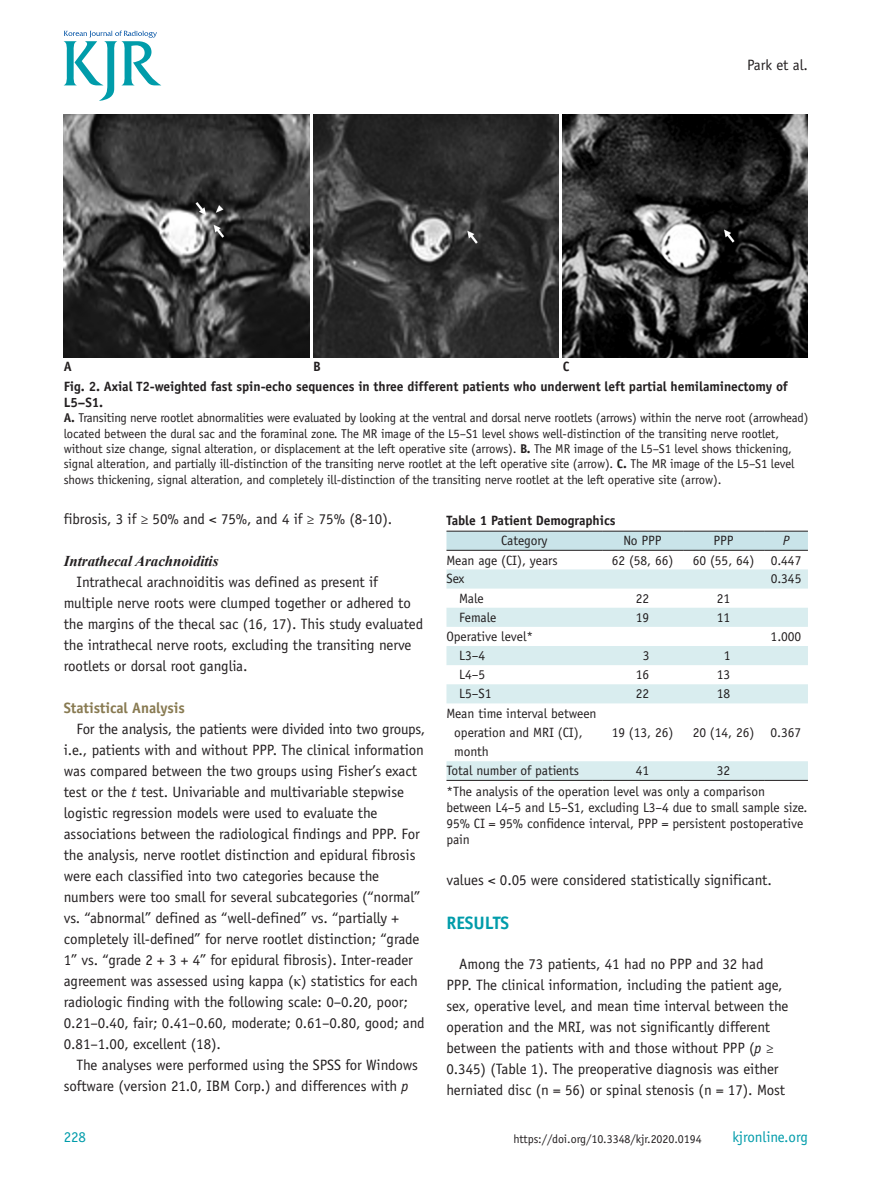
<style>
.page{position:relative;width:893px;height:1191px;background:#fff}
.page>*{position:absolute;margin:0;border:0;box-sizing:border-box;transform-origin:0 0}
.t1{font:700 18px "Officina Sans Std";letter-spacing:-.005em;color:#009caa}
.t2{font:15px/21px "Officina Sans Std";letter-spacing:-.005em;color:#231f20}
.t3{font:italic 700 15px "Times New Roman";letter-spacing:-.005em;color:#231f20}
.t4{font:700 15px "Officina Sans Std";letter-spacing:-.005em;color:#887a51}
.t5{font:15px "Officina Sans Std";letter-spacing:-.005em;color:#009caa}
.t6{font:13.5px/18.8px "Officina Sans Std";letter-spacing:-.005em;color:#231f20}
.t7{font:700 13.5px/16.2px "Officina Sans Std";letter-spacing:-.005em;color:#231f20}
.t8{font:italic 13.5px "Officina Sans Std";color:#231f20}
.t9{font:12.75px/15.3px "Officina Sans Std";letter-spacing:-.01em;color:#231f20}
.t10{font:12px "Officina Sans Std";letter-spacing:-.005em;color:#231f20}
.s1{font-weight:700}
.s2{font-style:italic}
.s3{font-family:"Times New Roman"}
.s4{font-weight:400}
</style>
<div class="page">
<svg style="left:64px;top:31px;width:97px;height:70px"></svg>
<img style="left:64px;top:115px;width:245px;height:242px">
<img style="left:313px;top:115px;width:245px;height:242px">
<img style="left:563px;top:115px;width:245px;height:242px">
<div style="left:446px;top:532px;width:362px;height:18px;background:#c9e4e9"></div>
<svg style="left:446px;top:569px;width:362px;height:211px"></svg>
<hr style="left:446px;top:780px;width:156px;height:1px;background:#231f20">
<hr style="left:602px;top:780px;width:81px;height:1px;background:#231f20">
<hr style="left:683px;top:780px;width:81px;height:1px;background:#231f20">
<hr style="left:764px;top:780px;width:44px;height:1px;background:#231f20">
<hr style="left:446px;top:531px;width:156px;height:1px;background:#231f20">
<hr style="left:602px;top:531px;width:81px;height:1px;background:#231f20">
<hr style="left:683px;top:531px;width:81px;height:1px;background:#231f20">
<hr style="left:764px;top:531px;width:44px;height:1px;background:#231f20">
<hr style="left:446px;top:550px;width:156px;height:1px;background:#231f20">
<hr style="left:602px;top:550px;width:81px;height:1px;background:#231f20">
<hr style="left:683px;top:550px;width:81px;height:1px;background:#231f20">
<hr style="left:764px;top:550px;width:44px;height:1px;background:#231f20">
<p class="t7" style="left:64px;top:358px;width:10px">A</p>
<p class="t7" style="left:313px;top:358px;width:9px">B</p>
<p class="t7" style="left:563px;top:358px;width:8px">C</p>
<p class="t2" style="left:747px;top:54px;width:62px">Park et al.</p>
<p class="t7" style="left:64px;top:378px;width:725px">Fig. 2. Axial T2-weighted fast spin-echo sequences in three different patients who underwent left partial hemilaminectomy of<br>L5–S1.</p>
<p class="t9" style="left:64px;top:410px;width:746px"><span class="s1">A.</span> Transiting nerve rootlet abnormalities were evaluated by looking at the ventral and dorsal nerve rootlets (arrows) within the nerve root (arrowhead) located between the dural sac and the foraminal zone. The MR image of the L5–S1 level shows well-distinction of the transiting nerve rootlet, without size change, signal alteration, or displacement at the left operative site (arrows). <span class="s1">B.</span> The MR image of the L5–S1 level shows thickening, signal alteration, and partially ill-distinction of the transiting nerve rootlet at the left operative site (arrow). <span class="s1">C.</span> The MR image of the L5–S1 level shows thickening, signal alteration, and completely ill-distinction of the transiting nerve rootlet at the left operative site (arrow).</p>
<p class="t2" style="left:64px;top:508px;width:330px">fibrosis, 3 if ≥ 50% and &lt; 75%, and 4 if ≥ 75% (8-10).</p>
<p class="t3" style="left:64px;top:550px;width:156px">Intrathecal Arachnoiditis</p>
<p class="t2" style="left:77px;top:571px;width:303px">Intrathecal arachnoiditis was defined as present if</p>
<p class="t2" style="left:64px;top:592px;width:349px">multiple nerve roots were clumped together or adhered to</p>
<p class="t2" style="left:64px;top:613px;width:361px">the margins of the thecal sac (16, 17). This study evaluated</p>
<p class="t2" style="left:64px;top:634px;width:349px">the intrathecal nerve roots, excluding the transiting nerve</p>
<p class="t2" style="left:64px;top:655px;width:185px">rootlets or dorsal root ganglia.</p>
<p class="t4" style="left:64px;top:698px;width:123px">Statistical Analysis</p>
<p class="t2" style="left:77px;top:718px;width:350px">For the analysis, the patients were divided into two groups,</p>
<p class="t2" style="left:64px;top:739px;width:362px">i.e., patients with and without PPP. The clinical information</p>
<p class="t2" style="left:64px;top:760px;width:355px">was compared between the two groups using Fisher’s exact</p>
<p class="t2" style="left:64px;top:781px;width:342px">test or the <span class="s2">t</span> test. Univariable and multivariable stepwise</p>
<p class="t2" style="left:64px;top:802px;width:315px">logistic regression models were used to evaluate the</p>
<p class="t2" style="left:64px;top:823px;width:358px">associations between the radiological findings and PPP. For</p>
<p class="t2" style="left:64px;top:844px;width:353px">the analysis, nerve rootlet distinction and epidural fibrosis</p>
<p class="t2" style="left:64px;top:865px;width:317px">were each classified into two categories because the</p>
<p class="t2" style="left:64px;top:886px;width:358px">numbers were too small for several subcategories (“normal”</p>
<p class="t2" style="left:64px;top:907px;width:337px">vs. “abnormal” defined as “well-defined” vs. “partially +</p>
<p class="t2" style="left:64px;top:928px;width:357px">completely ill-defined” for nerve rootlet distinction; “grade</p>
<p class="t2" style="left:64px;top:949px;width:351px">1” vs. “grade 2 + 3 + 4” for epidural fibrosis). Inter-reader</p>
<p class="t2" style="left:64px;top:970px;width:356px">agreement was assessed using kappa (<span class="s3">κ</span>) statistics for each</p>
<p class="t2" style="left:64px;top:991px;width:346px">radiologic finding with the following scale: 0–0.20, poor;</p>
<p class="t2" style="left:64px;top:1012px;width:362px">0.21–0.40, fair; 0.41–0.60, moderate; 0.61–0.80, good; and</p>
<p class="t2" style="left:64px;top:1033px;width:159px">0.81–1.00, excellent (18).</p>
<p class="t2" style="left:77px;top:1054px;width:343px">The analyses were performed using the SPSS for Windows</p>
<p class="t2" style="left:64px;top:1075px;width:347px">software (version 21.0, IBM Corp.) and differences with <span class="s2">p</span></p>
<p class="t5" style="left:64px;top:1128px;width:24px">228</p>
<p class="t7" style="left:501px;top:509px;width:116px;line-height:20.5px;text-indent:-55px">Table 1 Patient Demographics<br><span class="s4">Category</span></p>
<p class="t6" style="left:623px;top:531px;width:40px">No PPP</p>
<p class="t6" style="left:714px;top:531px;width:22px">PPP</p>
<p class="t8" style="left:783px;top:533px;width:8px">P</p>
<p class="t6" style="left:446px;top:550px;width:113px">Mean age (CI), years</p>
<p class="t6" style="left:612px;top:550px;width:63px">62 (58, 66)</p>
<p class="t6" style="left:693px;top:550px;width:110px">60 (55, 64) 0.447</p>
<p class="t6" style="left:446px;top:569px;width:20px">Sex</p>
<p class="t6" style="left:771px;top:569px;width:32px">0.345</p>
<p class="t6" style="left:459px;top:588px;width:26px">Male</p>
<p class="t6" style="left:636px;top:588px;width:15px">22</p>
<p class="t6" style="left:717px;top:588px;width:15px">21</p>
<p class="t6" style="left:459px;top:608px;width:39px">Female</p>
<p class="t6" style="left:636px;top:608px;width:15px">19</p>
<p class="t6" style="left:717px;top:608px;width:15px">11</p>
<p class="t6" style="left:446px;top:627px;width:88px">Operative level*</p>
<p class="t6" style="left:771px;top:627px;width:32px">1.000</p>
<p class="t6" style="left:459px;top:646px;width:28px">L3–4</p>
<p class="t6" style="left:643px;top:646px;width:8px">3</p>
<p class="t6" style="left:724px;top:646px;width:8px">1</p>
<p class="t6" style="left:459px;top:665px;width:28px">L4–5</p>
<p class="t6" style="left:636px;top:665px;width:15px">16</p>
<p class="t6" style="left:717px;top:665px;width:15px">13</p>
<p class="t6" style="left:459px;top:684px;width:34px">L5–S1</p>
<p class="t6" style="left:636px;top:684px;width:15px">22</p>
<p class="t6" style="left:717px;top:684px;width:15px">18</p>
<p class="t6" style="left:454px;top:704px;width:144px;text-indent:-8px">Mean time interval between operation and MRI (CI), month</p>
<p class="t6" style="left:612px;top:723px;width:63px">19 (13, 26)</p>
<p class="t6" style="left:693px;top:723px;width:110px">20 (14, 26) 0.367</p>
<p class="t6" style="left:446px;top:761px;width:134px">Total number of patients</p>
<p class="t6" style="left:636px;top:761px;width:15px">41</p>
<p class="t6" style="left:446px;top:760px;width:320px;line-height:20.7px;text-indent:270px">32<br>*The analysis of the operation level was only a comparison</p>
<p class="t6" style="left:446px;top:799px;width:363px;line-height:16.2px">between L4–5 and L5–S1, excluding L3–4 due to small sample size.<br>95% CI = 95% confidence interval, PPP = persistent postoperative pain</p>
<p class="t2" style="left:446px;top:869px;width:327px">values &lt; 0.05 were considered statistically significant.</p>
<p class="t1" style="left:446px;top:912px;width:64px">RESULTS</p>
<p class="t2" style="left:446px;top:953px;width:344px;text-indent:13px">Among the 73 patients, 41 had no PPP and 32 had PPP. The clinical information, including the patient age, sex, operative level, and mean time interval between the operation and the MRI, was not significantly different between the patients with and those without PPP (<span class="s2">p</span> ≥ 0.345) (Table 1). The preoperative diagnosis was either herniated disc (n = 56) or spinal stenosis (n = 17). Most</p>
<p class="t10" style="left:513px;top:1132px;width:190px">https://doi.org/10.3348/kjr.2020.0194</p>
<p class="t5" style="left:732px;top:1128px;width:77px">kjronline.org</p>
</div>
